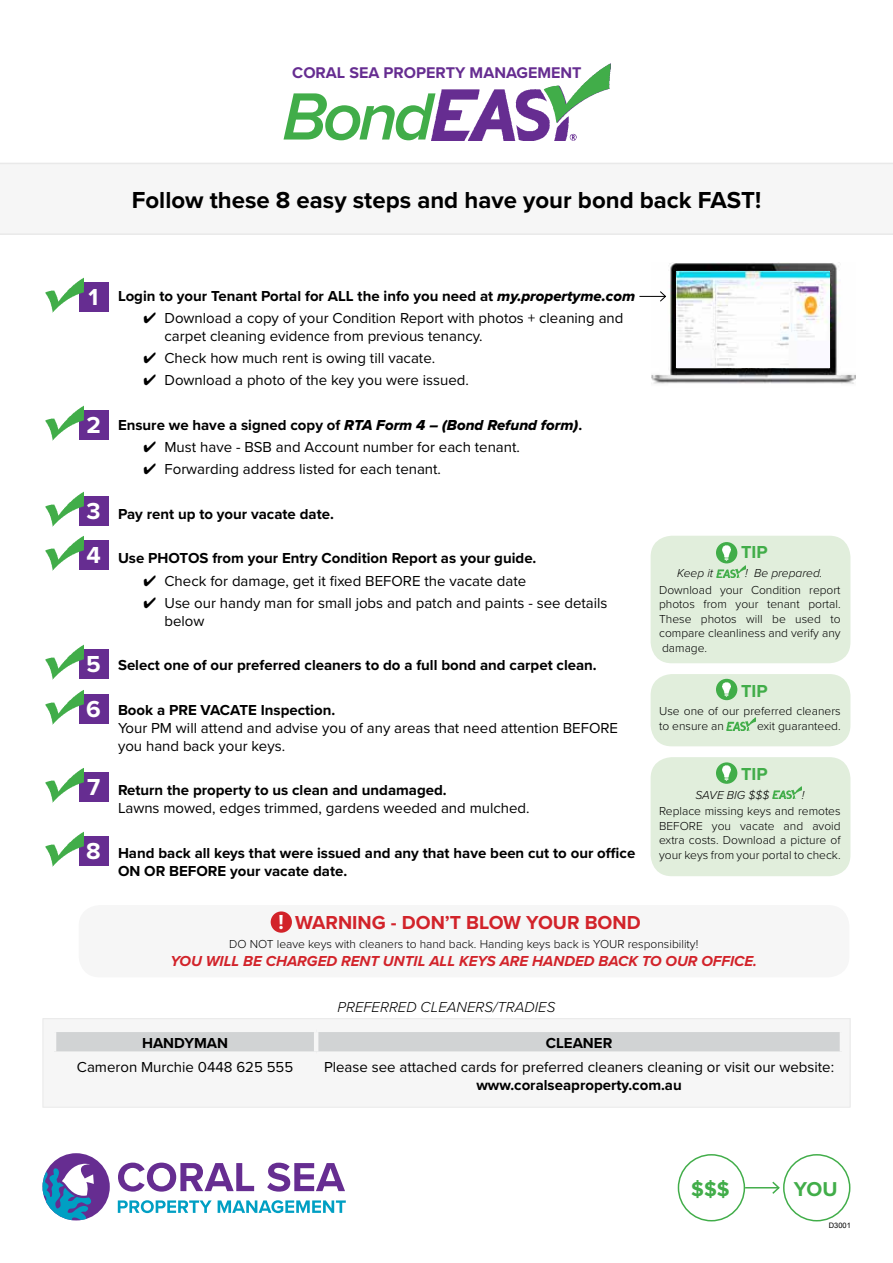
<style>
.page{position:relative;width:893px;height:1263px;background:#fff}
.page>*{position:absolute;margin:0;border:0;box-sizing:border-box;transform-origin:0 0}
.t1{font:italic 600 69.15px "Proxima Nova";color:#41ad49}
.t2{font:700 24px "Proxima Nova";color:#000}
.t3{font:700 24px/44.5px "Proxima Nova";color:#fff}
.t4{font:700 21px "Proxima Nova";color:#fff}
.t5{font:700 20.85px "Proxima Nova";color:#41ad49}
.t6{font:700 19.5px "Proxima Nova";color:#d2232a}
.t7{font:700 18px "Proxima Nova";color:#41ad49}
.t8{font:700 16.05px "Proxima Nova";color:#662d91}
.t9{font:15px/18px "Proxima Nova";color:#000}
.t10{font:700 15px/18px "Proxima Nova";color:#000}
.t11{font:italic 700 15px "Proxima Nova";color:#d2232a}
.t12{font:italic 300 15px "Proxima Nova";color:#000}
.t13{font:300 12px/14.4px "Proxima Nova";color:#000;text-align:justify}
.t14{font:italic 300 12px "Proxima Nova";color:#000}
.t15{font:7.5px "Arial";color:#000}
.s1{font-family:"Proxima Nova Extrabld It";font-weight:400}
</style>
<div class="page">
<div style="left:43px;top:1153px;width:67px;height:67px;background:#662d91;border-radius:50%"></div>
<svg style="left:43px;top:1164px;width:51px;height:56px"></svg>
<svg style="left:118px;top:1200px;width:228px;height:13px"></svg>
<svg style="left:118px;top:1162px;width:227px;height:29px"></svg>
<div style="left:43px;top:1019px;width:807px;height:88px;background:#f6f6f6"></div>
<div style="left:56px;top:1032px;width:784px;height:19px;background:#d1d3d4"></div>
<hr style="left:314px;top:1032px;width:4px;height:19px;background:#f6f6f6">
<div style="left:43px;top:1018px;width:807px;height:89px;border:1px solid #e9e9e9"></div>
<div style="left:0;top:163px;width:893px;height:72px;background:#f6f6f6"></div>
<div style="left:79px;top:282px;width:29px;height:29px;background:#662d91"></div>
<div style="left:79px;top:410px;width:29px;height:29px;background:#662d91"></div>
<div style="left:79px;top:496px;width:29px;height:29px;background:#662d91"></div>
<div style="left:79px;top:540px;width:29px;height:30px;background:#662d91"></div>
<div style="left:79px;top:649px;width:29px;height:29px;background:#662d91"></div>
<div style="left:79px;top:694px;width:29px;height:30px;background:#662d91"></div>
<div style="left:79px;top:772px;width:29px;height:30px;background:#662d91"></div>
<div style="left:79px;top:836px;width:29px;height:29px;background:#662d91"></div>
<img style="left:45px;top:277px;width:39px;height:36px">
<img style="left:45px;top:405px;width:39px;height:36px">
<img style="left:45px;top:491px;width:39px;height:36px">
<img style="left:45px;top:536px;width:39px;height:35px">
<img style="left:45px;top:644px;width:39px;height:36px">
<img style="left:45px;top:690px;width:39px;height:35px">
<img style="left:45px;top:768px;width:39px;height:35px">
<img style="left:45px;top:831px;width:39px;height:36px">
<img style="left:651px;top:263px;width:205px;height:121px">
<img style="left:677px;top:272px;width:153px;height:96px">
<svg style="left:639px;top:290px;width:28px;height:12px"></svg>
<img style="left:431px;top:89px;width:146px;height:51px">
<img style="left:544px;top:64px;width:67px;height:60px">
<div style="left:783px;top:1154px;width:67px;height:67px;border:1px solid #41ad49;border-radius:50%"></div>
<div style="left:678px;top:1154px;width:67px;height:67px;border:1px solid #41ad49;border-radius:50%"></div>
<hr style="left:745px;top:1187px;width:34px;height:1px;background:#41ad49">
<svg style="left:771px;top:1181px;width:9px;height:13px"></svg>
<div style="left:651px;top:536px;width:199px;height:127px;background:#e1eedc;border-radius:21px"></div>
<img style="left:716px;top:565px;width:29px;height:12px">
<div style="left:651px;top:674px;width:199px;height:72px;background:#e1eedc;border-radius:21px"></div>
<img style="left:727px;top:718px;width:29px;height:12px">
<div style="left:79px;top:905px;width:770px;height:72px;background:#f6f6f6;border-radius:21px"></div>
<div style="left:651px;top:757px;width:199px;height:119px;background:#e1eedc;border-radius:21px"></div>
<img style="left:773px;top:786px;width:29px;height:13px">
<div style="left:716px;top:762px;width:21px;height:22px;background:#41ad49;border-radius:50%"></div>
<img style="left:722px;top:766px;width:9px;height:14px">
<div style="left:716px;top:679px;width:21px;height:21px;background:#41ad49;border-radius:50%"></div>
<img style="left:722px;top:682px;width:9px;height:15px">
<div style="left:716px;top:542px;width:21px;height:21px;background:#41ad49;border-radius:50%"></div>
<img style="left:722px;top:545px;width:9px;height:15px">
<div style="left:271px;top:911px;width:21px;height:22px;background:#d2232a;border-radius:50%"></div>
<p class="t8" style="left:292px;top:63px;width:291px">CORAL SEA PROPERTY MANAGEMENT</p>
<h1 class="t1" style="left:282px;top:75px;width:153px">Bond</h1>
<h2 class="t2" style="left:132px;top:186px;width:631px">Follow these 8 easy steps and have your bond back FAST!</h2>
<h2 class="t3" style="left:89px;top:275px;width:11px">1</h2>
<h2 class="t3" style="left:86px;top:403px;width:16px">2</h2>
<h2 class="t3" style="left:86px;top:489px;width:16px">3<br>4</h2>
<h2 class="t3" style="left:86px;top:642px;width:16px;line-height:45.6px">5<br>6</h2>
<h2 class="t3" style="left:87px;top:766px;width:15px">7</h2>
<h2 class="t3" style="left:86px;top:829px;width:16px">8</h2>
<p class="t10" style="left:118px;top:287px;width:519px">Login to your Tenant Portal for ALL the info you need at <span class="s1">my.propertyme.com</span></p>
<p class="t9" style="left:164px;top:309px;width:460px;text-indent:-21px">✔ Download a copy of your Condition Report with photos + cleaning and carpet cleaning evidence from previous tenancy.</p>
<p class="t9" style="left:144px;top:349px;width:293px">✔ Check how much rent is owing till vacate.</p>
<p class="t9" style="left:144px;top:372px;width:327px">✔ Download a photo of the key you were issued.</p>
<p class="t10" style="left:118px;top:416px;width:466px">Ensure we have a signed copy of <span class="s1">RTA Form 4 – (Bond Refund form)</span>.</p>
<p class="t9" style="left:144px;top:438px;width:378px">✔ Must have - BSB and Account number for each tenant.</p>
<p class="t9" style="left:144px;top:461px;width:299px">✔ Forwarding address listed for each tenant.</p>
<p class="t10" style="left:118px;top:505px;width:217px">Pay rent up to your vacate date.</p>
<p class="t10" style="left:118px;top:550px;width:420px">Use PHOTOS from your Entry Condition Report as your guide.</p>
<p class="t9" style="left:144px;top:572px;width:384px">✔ Check for damage, get it fixed BEFORE the vacate date</p>
<p class="t9" style="left:164px;top:594px;width:445px;text-indent:-21px">✔ Use our handy man for small jobs and patch and paints - see details below</p>
<p class="t10" style="left:118px;top:657px;width:480px">Select one of our preferred cleaners to do a full bond and carpet clean.</p>
<p class="t10" style="left:118px;top:701px;width:219px">Book a PRE VACATE Inspection.</p>
<p class="t9" style="left:118px;top:719px;width:502px">Your PM will attend and advise you of any areas that need attention BEFORE you hand back your keys.</p>
<p class="t10" style="left:118px;top:782px;width:330px">Return the property to us clean and undamaged.</p>
<p class="t9" style="left:118px;top:800px;width:413px">Lawns mowed, edges trimmed, gardens weeded and mulched.</p>
<p class="t10" style="left:118px;top:844px;width:519px">Hand back all keys that were issued and any that have been cut to our office<br>ON OR BEFORE your vacate date.</p>
<p class="t7" style="left:741px;top:542px;width:28px">TIP</p>
<p class="t14" style="left:677px;top:566px;width:37px">Keep it</p>
<p class="t14" style="left:745px;top:566px;width:79px">! Be prepared.</p>
<p class="t13" style="left:659px;top:583px;width:183px">Download your Condition report photos from your tenant portal.<br>These photos will be used to compare cleanliness and verify any damage.</p>
<p class="t7" style="left:741px;top:680px;width:28px">TIP</p>
<p class="t13" style="left:659px;top:704px;width:183px">Use one of our preferred cleaners to ensure an</p>
<p class="t13" style="left:757px;top:719px;width:85px">exit guaranteed.</p>
<p class="t7" style="left:741px;top:763px;width:28px">TIP</p>
<p class="t14" style="left:695px;top:788px;width:76px">SAVE BIG $$$</p>
<p class="t14" style="left:802px;top:788px;width:4px">!</p>
<p class="t13" style="left:659px;top:804px;width:183px">Replace missing keys and remotes BEFORE you vacate and avoid extra costs. Download a picture of your keys from your portal to check.</p>
<h3 class="t4" style="left:278px;top:909px;width:7px">!</h3>
<h3 class="t6" style="left:295px;top:911px;width:347px">WARNING - DON’T BLOW YOUR BOND</h3>
<p class="t13" style="left:229px;top:937px;width:471px">DO NOT leave keys with cleaners to hand back. Handing keys back is YOUR responsibility!</p>
<p class="t11" style="left:170px;top:952px;width:588px">YOU WILL BE CHARGED RENT UNTIL ALL KEYS ARE HANDED BACK TO OUR OFFICE.</p>
<p class="t12" style="left:338px;top:998px;width:219px">PREFERRED CLEANERS/TRADIES</p>
<p class="t10" style="left:142px;top:1034px;width:88px">HANDYMAN</p>
<p class="t10" style="left:546px;top:1034px;width:68px">CLEANER</p>
<p class="t9" style="left:77px;top:1058px;width:218px">Cameron Murchie 0448 625 555</p>
<p class="t9" style="left:324px;top:1058px;width:512px">Please see attached cards for preferred cleaners cleaning or visit our website:</p>
<p class="t10" style="left:476px;top:1076px;width:207px">www.coralseaproperty.com.au</p>
<h3 class="t5" style="left:691px;top:1176px;width:40px">$$$</h3>
<h3 class="t5" style="left:794px;top:1176px;width:45px">YOU</h3>
<p class="t15" style="left:829px;top:1220px;width:24px">D3001</p>
</div>
